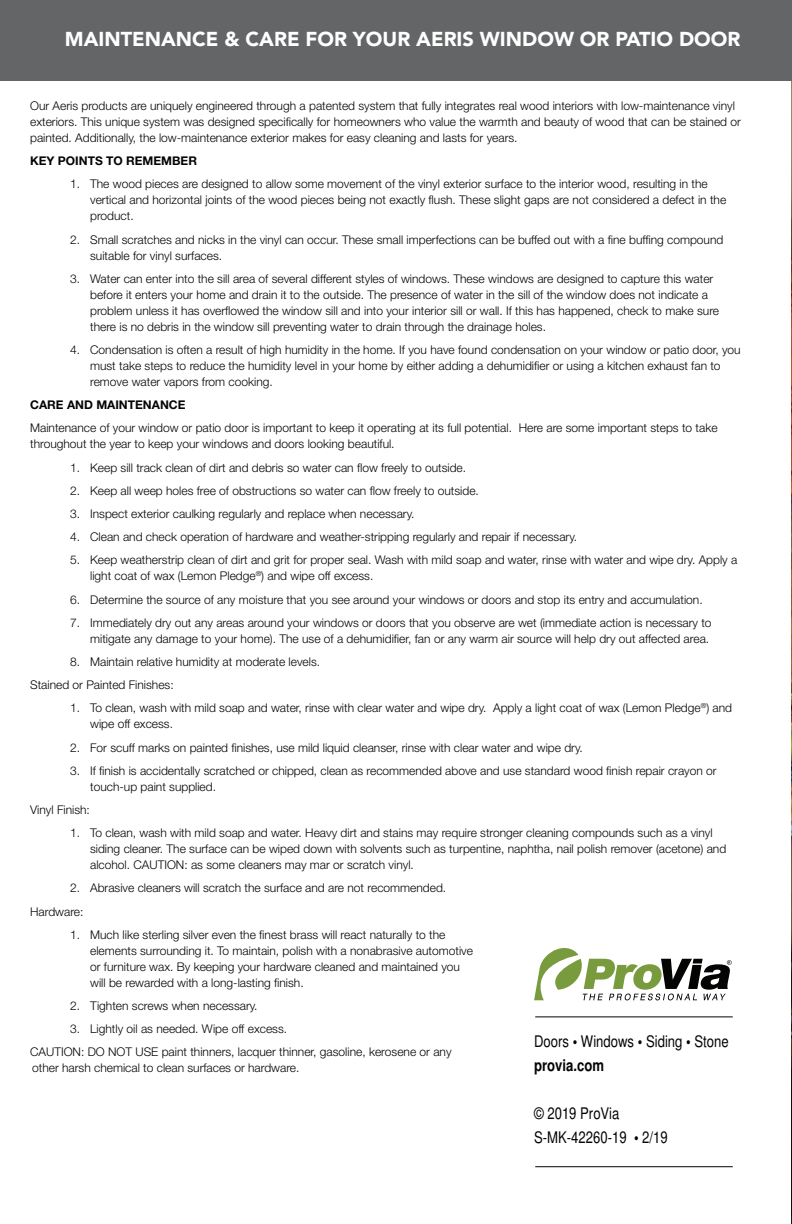
<style>
.page{position:relative;width:792px;height:1224px;background:#fff}
.page>*{position:absolute;margin:0;border:0;box-sizing:border-box;transform-origin:0 0}
.t1{font:900 20px "Avenir LT Std";color:#fff}
.t2{font:condensed 16px/24px "Helvetica";color:#040503}
.t3{font:700 condensed 16px "Helvetica";color:#040503}
.t4{font:300 12px/16px "Helvetica Neue LT Std";color:#040503}
.t5{font:700 12px "Helvetica Neue LT Std";color:#040503}
</style>
<div class="page">
<svg style="left:534px;top:948px;width:198px;height:52px"></svg>
<hr style="left:535px;top:1016px;width:198px;height:1px;background:#040503">
<hr style="left:535px;top:1166px;width:198px;height:1px;background:#040503">
<img style="left:791px;top:80px;width:1px;height:797px">
<div style="left:0;top:0;width:792px;height:80px;background:#636566"></div>
<h1 class="t1" style="left:65px;top:27px;width:677px">MAINTENANCE &amp; CARE FOR YOUR AERIS WINDOW OR PATIO DOOR</h1>
<p class="t4" style="left:30px;top:98px;width:712px">Our Aeris products are uniquely engineered through a patented system that fully integrates real wood interiors with low-maintenance vinyl exteriors. This unique system was designed specifically for homeowners who value the warmth and beauty of wood that can be stained or painted. Additionally, the low-maintenance exterior makes for easy cleaning and lasts for years.</p>
<p class="t5" style="left:30px;top:154px;width:168px">KEY POINTS TO REMEMBER</p>
<p class="t4" style="left:90px;top:176px;width:638px;text-indent:-20px">1. The wood pieces are designed to allow some movement of the vinyl exterior surface to the interior wood, resulting in the vertical and horizontal joints of the wood pieces being not exactly flush. These slight gaps are not considered a defect in the product.</p>
<p class="t4" style="left:90px;top:231px;width:635px;text-indent:-20px">2. Small scratches and nicks in the vinyl can occur. These small imperfections can be buffed out with a fine buffing compound suitable for vinyl surfaces.</p>
<p class="t4" style="left:90px;top:270px;width:631px;text-indent:-20px">3. Water can enter into the sill area of several different styles of windows. These windows are designed to capture this water before it enters your home and drain it to the outside. The presence of water in the sill of the window does not indicate a problem unless it has overflowed the window sill and into your interior sill or wall. If this has happened, check to make sure there is no debris in the window sill preventing water to drain through the drainage holes.</p>
<p class="t4" style="left:90px;top:341px;width:652px;text-indent:-20px">4. Condensation is often a result of high humidity in the home. If you have found condensation on your window or patio door, you must take steps to reduce the humidity level in your home by either adding a dehumidifier or using a kitchen exhaust fan to remove water vapors from cooking.</p>
<p class="t5" style="left:30px;top:397px;width:157px">CARE AND MAINTENANCE</p>
<p class="t4" style="left:30px;top:420px;width:689px">Maintenance of your window or patio door is important to keep it operating at its full potential. Here are some important steps to take throughout the year to keep your windows and doors looking beautiful.</p>
<p class="t4" style="left:70px;top:459px;width:398px">1. Keep sill track clean of dirt and debris so water can flow freely to outside.</p>
<p class="t4" style="left:70px;top:482px;width:410px">2. Keep all weep holes free of obstructions so water can flow freely to outside.</p>
<p class="t4" style="left:70px;top:505px;width:346px">3. Inspect exterior caulking regularly and replace when necessary.</p>
<p class="t4" style="left:70px;top:529px;width:509px">4. Clean and check operation of hardware and weather-stripping regularly and repair if necessary.</p>
<p class="t4" style="left:90px;top:552px;width:649px;text-indent:-20px">5. Keep weatherstrip clean of dirt and grit for proper seal. Wash with mild soap and water, rinse with water and wipe dry. Apply a light coat of wax (Lemon Pledge<sup>®</sup>) and wipe off excess.</p>
<p class="t4" style="left:70px;top:591px;width:634px">6. Determine the source of any moisture that you see around your windows or doors and stop its entry and accumulation.</p>
<p class="t4" style="left:70px;top:614px;width:643px;text-align:right">7. Immediately dry out any areas around your windows or doors that you observe are wet (immediate action is necessary to mitigate any damage to your home). The use of a dehumidifier, fan or any warm air source will help dry out affected area.</p>
<p class="t4" style="left:30px;top:650px;width:292px;line-height:23.2px;text-indent:40px">8. Maintain relative humidity at moderate levels.<br>Stained or Painted Finishes:</p>
<p class="t4" style="left:90px;top:700px;width:644px;text-indent:-20px">1. To clean, wash with mild soap and water, rinse with clear water and wipe dry. Apply a light coat of wax (Lemon Pledge<sup>®</sup>) and wipe off excess.</p>
<p class="t4" style="left:70px;top:739px;width:514px">2. For scuff marks on painted finishes, use mild liquid cleanser, rinse with clear water and wipe dry.</p>
<p class="t4" style="left:90px;top:762px;width:628px;text-indent:-20px">3. If finish is accidentally scratched or chipped, clean as recommended above and use standard wood finish repair crayon or touch-up paint supplied.</p>
<p class="t4" style="left:30px;top:801px;width:61px">Vinyl Finish:</p>
<p class="t4" style="left:90px;top:825px;width:638px;text-indent:-20px">1. To clean, wash with mild soap and water. Heavy dirt and stains may require stronger cleaning compounds such as a vinyl siding cleaner. The surface can be wiped down with solvents such as turpentine, naphtha, nail polish remover (acetone) and alcohol. CAUTION: as some cleaners may mar or scratch vinyl.</p>
<p class="t4" style="left:30px;top:876px;width:418px;line-height:23.2px;text-indent:40px">2. Abrasive cleaners will scratch the surface and are not recommended.<br>Hardware:</p>
<p class="t4" style="left:90px;top:926px;width:384px;text-indent:-20px">1. Much like sterling silver even the finest brass will react naturally to the elements surrounding it. To maintain, polish with a nonabrasive automotive or furniture wax. By keeping your hardware cleaned and maintained you will be rewarded with a long-lasting finish.</p>
<p class="t4" style="left:70px;top:997px;width:189px">2. Tighten screws when necessary.</p>
<p class="t4" style="left:30px;top:1017px;width:423px;line-height:23.2px;text-indent:40px">3. Lightly oil as needed. Wipe off excess.<br>CAUTION: DO NOT USE paint thinners, lacquer thinner, gasoline, kerosene or any</p>
<p class="t4" style="left:32px;top:1060px;width:269px">other harsh chemical to clean surfaces or hardware.</p>
<h2 class="t2" style="left:534px;top:1029px;width:196px">Doors • Windows • Siding • Stone</h2>
<h2 class="t3" style="left:534px;top:1056px;width:71px">provia.com</h2>
<h2 class="t2" style="left:534px;top:1101px;width:135px">© 2019 ProVia<br>S-MK-42260-19 • 2/19</h2>
</div>
